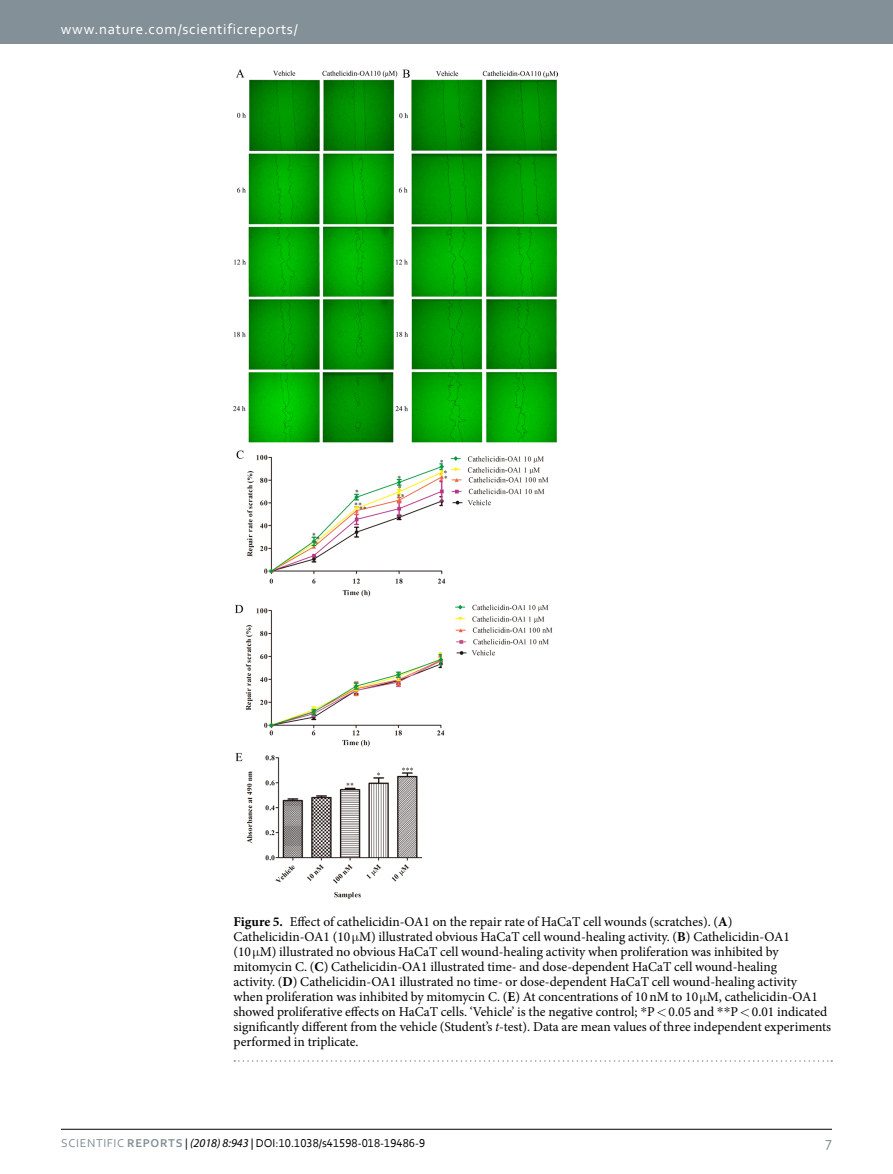
<style>
.page{position:relative;width:893px;height:1174px;background:#fff}
.page>*{position:absolute;margin:0;border:0;box-sizing:border-box;transform-origin:0 0}
.t1{font:15px "Corbel 2";letter-spacing:.045em;color:#fff}
.t2{font:15px "Corbel 2";color:#839097}
.t3{font:13.5px/15px "Minion Pro";color:#000}
.t4{font:12px "Corbel";color:#000}
.s1{font-weight:700}
.s2{font-family:"STIX General"}
.s3{font-style:italic}
.s4{font-family:"Corbel 2";color:#839097}
.s5{font-family:"Corbel Bold 2";color:#839097}
.s6{font-family:"Corbel 2"}
.s7{font-family:"Myriad Pro";font-style:italic}
</style>
<div class="page">
<div style="left:0;top:0;width:893px;height:43px;background:#839097"></div>
<hr style="left:61px;top:1129px;width:771px;height:1px;background:#000">
<img style="left:233px;top:70px;width:324px;height:828px">
<svg style="left:234px;top:1060px;width:598px;height:1px"></svg>
<p class="t1" style="left:61px;top:19px;width:238px">www.nature.com/scientificreports/</p>
<p class="t3" style="left:233px;top:914px;width:599px"><span class="s1">Figure 5.</span> Effect of cathelicidin-OA1 on the repair rate of HaCaT cell wounds (scratches). (<span class="s1">A</span>)<br>Cathelicidin-OA1 (10 M) illustrated obvious HaCaT cell wound-healing activity. (<span class="s1">B</span>) Cathelicidin-OA1<br>(10 M) illustrated no obvious HaCaT cell wound-healing activity when proliferation was inhibited by mitomycin C. (<span class="s1">C</span>) Cathelicidin-OA1 illustrated time- and dose-dependent HaCaT cell wound-healing<br>activity. (<span class="s1">D</span>) Cathelicidin-OA1 illustrated no time- or dose-dependent HaCaT cell wound-healing activity<br>when proliferation was inhibited by mitomycin C. (<span class="s1">E</span>) At concentrations of 10nM to 10 M, cathelicidin-OA1 showed proliferative effects on HaCaT cells. ‘Vehicle’ is the negative control; <span class="s2">*</span>P 0.05 and <span class="s2">**</span>P 0.01 indicated significantly different from the vehicle (Student’s <span class="s3">t-</span>test). Data are mean values of three independent experiments performed in triplicate.</p>
<p class="t4" style="left:61px;top:1135px;width:365px"><span class="s4">SCiEnTiFiC</span> <span class="s5">REPORTS</span> <span class="s6">|</span> <span class="s7">(2018) 8:943</span> | DOI:10.1038/s41598-018-19486-9</p>
<p class="t2" style="left:826px;top:1132px;width:8px">7</p>
</div>
